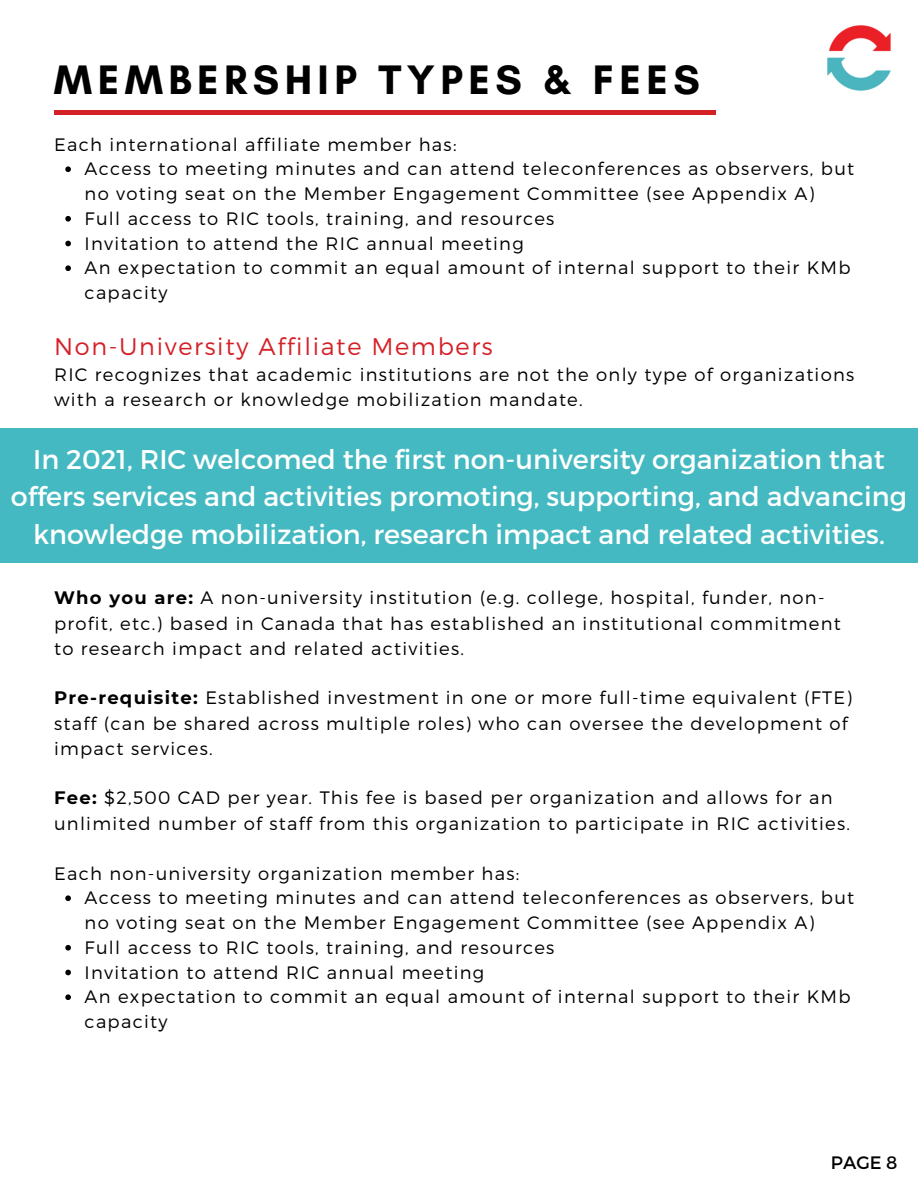
<style>
.page{position:relative;width:918px;height:1188px;background:#fff}
.page>*{position:absolute;margin:0;border:0;box-sizing:border-box;transform-origin:0 0}
.t1{font:700 42px "Glacial Indifference";letter-spacing:.13em;color:#000}
.t2{font:27px/37.2px "Montserrat";color:#fff;text-align:center}
.t3{font:300 24px "Montserrat";letter-spacing:.07em;color:#d42027}
.t4{font:300 18px/24.8px "Montserrat";letter-spacing:.07em;color:#000}
.t5{font:18px "Montserrat";color:#000}
.s1{font-weight:700}
</style>
<div class="page">
<svg style="left:65px;top:166px;width:6px;height:6px"></svg>
<svg style="left:65px;top:216px;width:6px;height:6px"></svg>
<svg style="left:65px;top:241px;width:6px;height:5px"></svg>
<svg style="left:65px;top:265px;width:6px;height:6px"></svg>
<svg style="left:65px;top:895px;width:6px;height:6px"></svg>
<svg style="left:65px;top:945px;width:6px;height:6px"></svg>
<svg style="left:65px;top:970px;width:6px;height:5px"></svg>
<svg style="left:65px;top:994px;width:6px;height:6px"></svg>
<div style="left:54px;top:110px;width:661px;height:5px;background:#d42027"></div>
<div style="left:0;top:429px;width:918px;height:134px;background:#45b9c1"></div>
<img style="left:827px;top:25px;width:64px;height:66px">
<p class="t1" style="left:54px;top:54px;width:648px">MEMBERSHIP TYPES &amp; FEES</p>
<h1 class="t4" style="left:54px;top:131px;width:404px">Each international affiliate member has:</h1>
<p class="t4" style="left:85px;top:156px;width:771px">Access to meeting minutes and can attend teleconferences as observers, but no voting seat on the Member Engagement Committee (see Appendix A)</p>
<p class="t4" style="left:85px;top:205px;width:471px">Full access to RIC tools, training, and resources</p>
<p class="t4" style="left:85px;top:230px;width:441px">Invitation to attend the RIC annual meeting</p>
<p class="t4" style="left:85px;top:255px;width:767px">An expectation to commit an equal amount of internal support to their KMb capacity</p>
<p class="t3" style="left:54px;top:331px;width:440px">Non-University Affiliate Members</p>
<p class="t4" style="left:54px;top:362px;width:802px">RIC recognizes that academic institutions are not the only type of organizations with a research or knowledge mobilization mandate.</p>
<p class="t2" style="left:11px;top:440px;width:898px">In 2021, RIC welcomed the first non-university organization that offers services and activities promoting, supporting, and advancing knowledge mobilization, research impact and related activities.</p>
<p class="t4" style="left:54px;top:584px;width:788px;line-height:25.3px"><span class="s1">Who you are:</span> A non-university institution (e.g. college, hospital, funder, non&shy;profit, etc.) based in Canada that has established an institutional commitment to research impact and related activities.</p>
<p class="t4" style="left:54px;top:684px;width:800px;line-height:25.3px"><span class="s1">Pre-requisite:</span> Established investment in one or more full-time equivalent (FTE) staff (can be shared across multiple roles) who can oversee the development of impact services.</p>
<p class="t4" style="left:54px;top:784px;width:798px;line-height:25.8px"><span class="s1">Fee:</span> $2,500 CAD per year. This fee is based per organization and allows for an unlimited number of staff from this organization to participate in RIC activities.</p>
<p class="t4" style="left:54px;top:860px;width:467px">Each non-university organization member has:</p>
<p class="t4" style="left:85px;top:885px;width:771px">Access to meeting minutes and can attend teleconferences as observers, but no voting seat on the Member Engagement Committee (see Appendix A)</p>
<p class="t4" style="left:85px;top:934px;width:471px">Full access to RIC tools, training, and resources</p>
<p class="t4" style="left:85px;top:959px;width:401px">Invitation to attend RIC annual meeting</p>
<p class="t4" style="left:85px;top:984px;width:767px">An expectation to commit an equal amount of internal support to their KMb capacity</p>
<p class="t5" style="left:831px;top:1150px;width:68px">PAGE 8</p>
</div>
